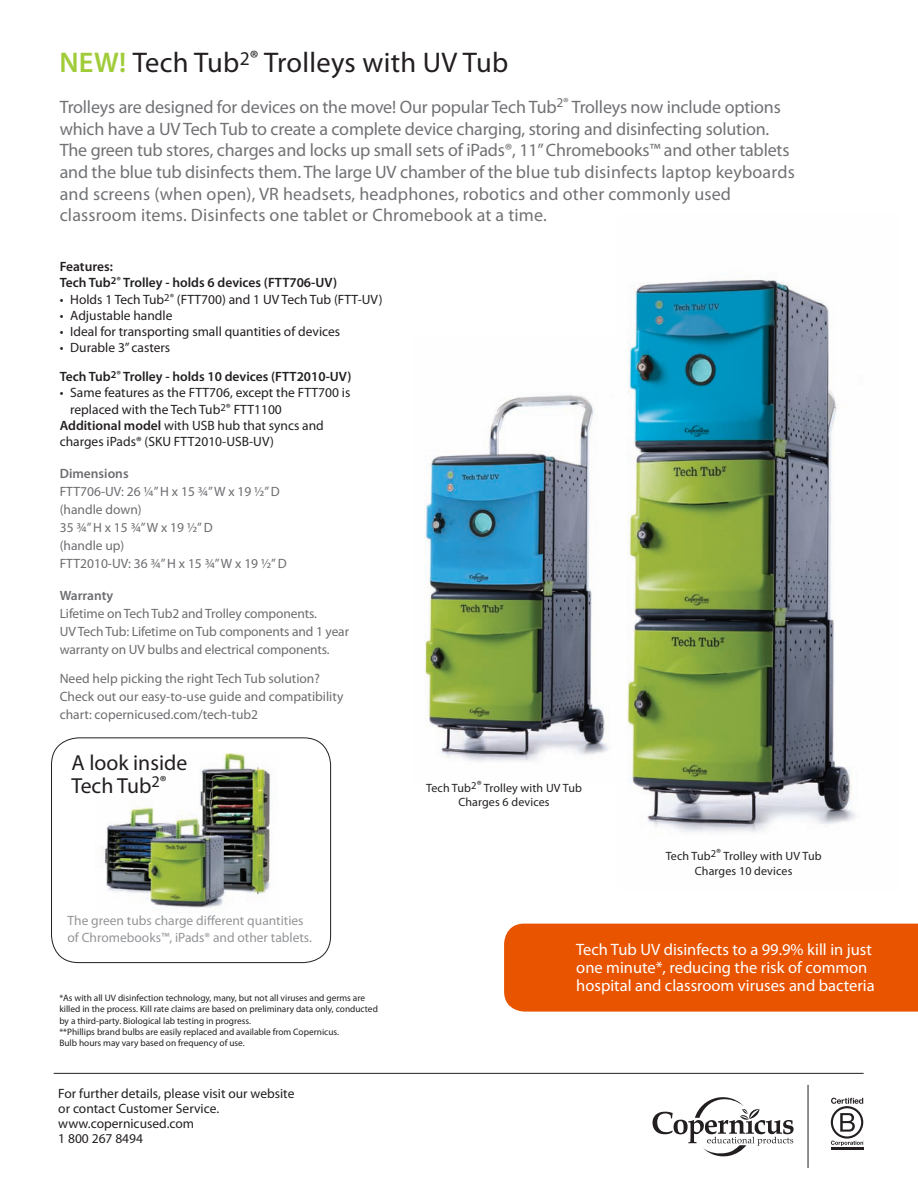
<style>
.page{position:relative;width:918px;height:1188px;background:#fff}
.page>*{position:absolute;margin:0;border:0;box-sizing:border-box;transform-origin:0 0}
.t1{font:28.5px "Myriad Pro";letter-spacing:.01em;color:#231f20}
.t2{font:21.75px "Myriad Pro";color:#231f20}
.t3{font:18px/21.6px "Myriad Pro";letter-spacing:-.01em;color:#717275}
.t4{font:18px "Myriad Pro";letter-spacing:.01em;color:#717275}
.t5{font:16.5px/18px "Myriad Pro";color:#fff}
.t6{font:13.5px "Myriad Pro";color:#231f20}
.t7{font:13.5px/18px "Myriad Pro";color:#6c6d70}
.t8{font:600 13.5px "Myriad Pro";color:#231f20}
.t9{font:13.5px/16.2px "Myriad Pro";color:#939598}
.t10{font:13.5px "Myriad Pro";letter-spacing:.21em;color:#6c6d70}
.t11{font:600 13.5px "Myriad Pro";color:#6c6d70}
.t12{font:12px/13.5px "Myriad Pro";letter-spacing:.01em;color:#231f20;text-align:center}
.t13{font:9.3px/11.2px "Myriad Pro";color:#231f20}
.s1{font-weight:600;color:#a1cc3a}
.s2{font-size:12px}
.s3{font-weight:600}
</style>
<div class="page">
<hr style="left:54px;top:1073px;width:810px;height:1px;background:#231f20">
<svg style="left:653px;top:1097px;width:141px;height:59px"></svg>
<hr style="left:808px;top:1085px;width:1px;height:83px;background:#231f20">
<hr style="left:831px;top:1147px;width:32px;height:2px;background:#231f20">
<svg style="left:831px;top:1098px;width:33px;height:48px"></svg>
<img style="left:425px;top:395px;width:183px;height:367px">
<img style="left:627px;top:278px;width:228px;height:554px">
<div style="left:51px;top:738px;width:280px;height:225px;border:1px solid #231f20;border-radius:27px"></div>
<img style="left:102px;top:754px;width:172px;height:154px">
<div style="left:504px;top:924px;width:414px;height:88px;background:#e95400"></div>
<p class="t1" style="left:59px;top:45px;width:450px"><span class="s1">NEW!</span> Tech Tub<sup>2</sup><sup>®</sup> Trolleys with UV Tub</p>
<p class="t3" style="left:60px;top:96px;width:737px">Trolleys are designed for devices on the move! Our popular Tech Tub<sup>2®</sup> Trolleys now include options which have a UV Tech Tub to create a complete device charging, storing and disinfecting solution.<br>The green tub stores, charges and locks up small sets of iPads®, 11”Chromebooks™ and other tablets and the blue tub disinfects them. The large UV chamber of the blue tub disinfects laptop keyboards and screens (when open), VR headsets, headphones, robotics and other commonly used</p>
<p class="t4" style="left:60px;top:204px;width:489px">classroom items. Disinfects one tablet or Chromebook at a time.</p>
<p class="t8" style="left:60px;top:258px;width:55px">Features:</p>
<p class="t8" style="left:60px;top:274px;width:279px">Tech Tub<sup>2®</sup> Trolley - holds 6 devices (FTT706-UV)</p>
<p class="t6" style="left:60px;top:291px;width:324px">• Holds 1 Tech Tub<sup>2®</sup> (FTT700) and 1 UV Tech Tub (FTT-UV)</p>
<p class="t6" style="left:60px;top:307px;width:114px">• Adjustable handle</p>
<p class="t6" style="left:60px;top:323px;width:282px">• Ideal for transporting small quantities of devices</p>
<p class="t6" style="left:60px;top:339px;width:112px">• Durable 3” casters</p>
<p class="t8" style="left:60px;top:368px;width:293px">Tech Tub<sup>2®</sup> Trolley - holds 10 devices (FTT2010-UV)</p>
<p class="t6" style="left:60px;top:385px;width:292px">• Same features as the FTT706, except the FTT700 is</p>
<p class="t6" style="left:70px;top:401px;width:213px">replaced with the Tech Tub<sup>2</sup><span class="s2">®</span> FTT1100</p>
<p class="t6" style="left:60px;top:417px;width:266px"><span class="s3">Additional model</span> with USB hub that syncs and</p>
<p class="t6" style="left:60px;top:433px;width:216px">charges iPads® (SKU FTT2010-USB-UV)</p>
<p class="t11" style="left:60px;top:464px;width:70px">Dimensions</p>
<p class="t7" style="left:60px;top:482px;width:222px">FTT706-UV: 26 1/4”H x 15 3/4”W x 19 1/2”D</p>
<p class="t7" style="left:60px;top:500px;width:83px">(handle down)</p>
<p class="t10" style="left:60px;top:519px;width:154px">35 3/4”Hx15 3/4”Wx191/2”D</p>
<p class="t7" style="left:60px;top:536px;width:66px">(handle up)</p>
<p class="t7" style="left:60px;top:554px;width:229px">FTT2010-UV: 36 3/4”H x 15 3/4”W x 19 1/2”D</p>
<p class="t11" style="left:60px;top:587px;width:55px">Warranty</p>
<p class="t7" style="left:60px;top:604px;width:259px">Lifetime on Tech Tub2 and Trolley components.</p>
<p class="t7" style="left:60px;top:622px;width:291px">UV Tech Tub: Lifetime on Tub components and 1 year warranty on UV bulbs and electrical components.</p>
<p class="t7" style="left:60px;top:669px;width:262px">Need help picking the right Tech Tub solution?</p>
<p class="t7" style="left:60px;top:687px;width:285px">Check out our easy-to-use guide and compatibility chart: copernicused.com/tech-tub2</p>
<p class="t2" style="left:71px;top:749px;width:117px">A look inside</p>
<p class="t2" style="left:71px;top:772px;width:97px">Tech Tub<sup>2®</sup></p>
<p class="t9" style="left:68px;top:913px;width:246px">The green tubs charge different quantities of Chromebooks™, iPads® and other tablets.</p>
<p class="t13" style="left:59px;top:992px;width:320px">*As with all UV disinfection technology, many, but not all viruses and germs are killed in the process. Kill rate claims are based on preliminary data only, conducted by a third-party. Biological lab testing in progress.</p>
<p class="t13" style="left:59px;top:1026px;width:281px">**Phillips brand bulbs are easily replaced and available from Copernicus.</p>
<p class="t13" style="left:59px;top:1037px;width:187px">Bulb hours may vary based on frequency of use.</p>
<p class="t6" style="left:58px;top:1085px;width:238px">For further details, please visit our website</p>
<p class="t6" style="left:58px;top:1100px;width:162px">or contact Customer Service.</p>
<p class="t6" style="left:58px;top:1115px;width:137px">www.copernicused.com</p>
<p class="t6" style="left:58px;top:1130px;width:86px">1 800 267 8494</p>
<p class="t12" style="left:426px;top:781px;width:157px">Tech Tub<sup>2</sup>® Trolley with UV Tub<br>Charges 6 devices</p>
<p class="t12" style="left:666px;top:849px;width:157px">Tech Tub<sup>2</sup>® Trolley with UV Tub</p>
<p class="t12" style="left:695px;top:864px;width:99px">Charges 10 devices</p>
<p class="t5" style="left:576px;top:940px;width:300px">Tech Tub UV disinfects to a 99.9% kill in just one minute*, reducing the risk of common hospital and classroom viruses and bacteria</p>
</div>
